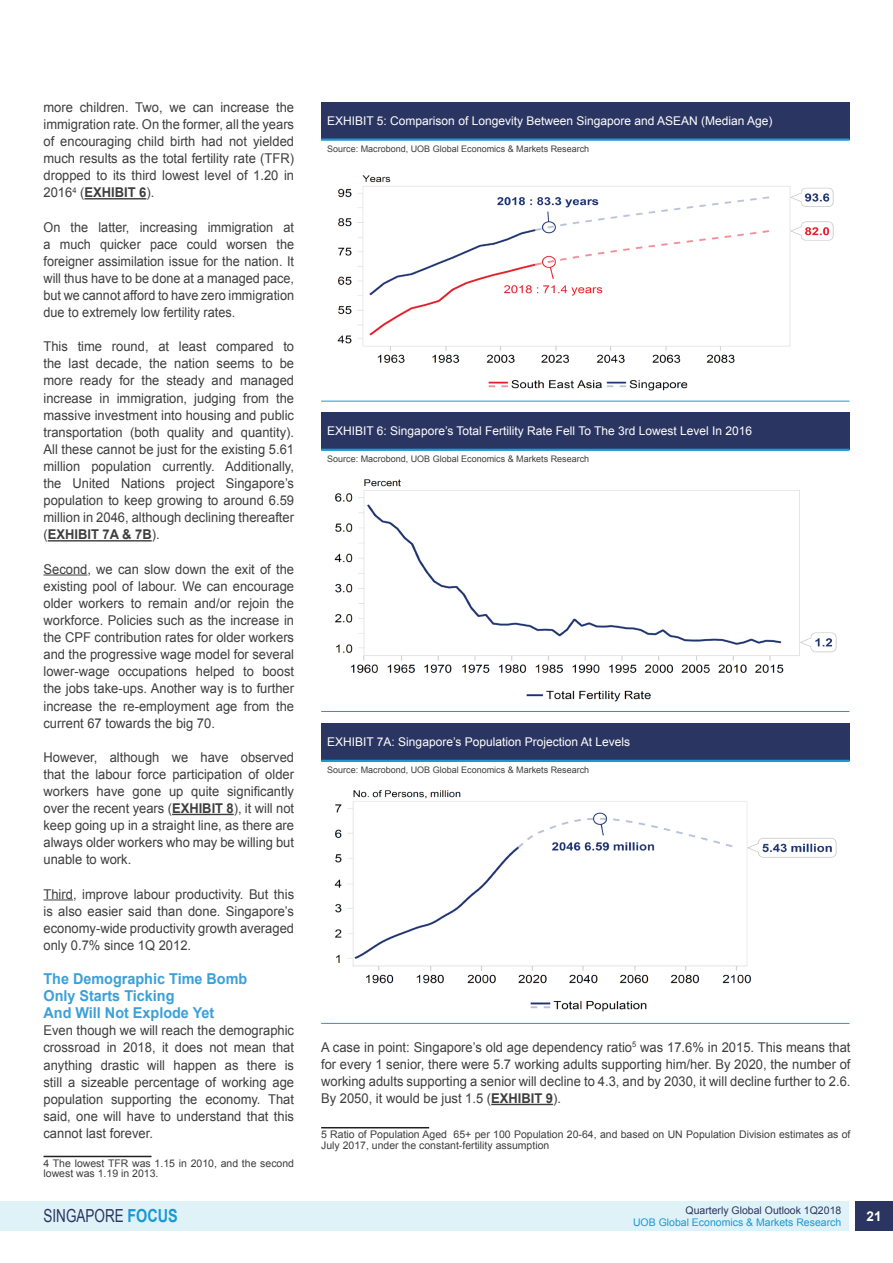
<style>
.page{position:relative;width:893px;height:1263px;background:#fff}
.page>*{position:absolute;margin:0;border:0;box-sizing:border-box;transform-origin:0 0}
.t1{font:18px "Arial";color:#2b3561;scale:.75 1}
.t2{font:700 15px/17.1px "Arial";color:#3ba0d9;scale:.96 1}
.t3{font:13.5px/17.1px "Arial";color:#3e3e3f;text-align:justify;scale:.96 1}
.t4{font:13.5px/17.1px "Arial";color:#3e3e3f;text-align:justify;scale:.94 1}
.t5{font:700 13.5px "Arial";color:#fff}
.t6{font:12px "Arial";color:#fff}
.t7{font:10.5px/10.5px "Arial";color:#3e3e3f}
.t8{font:10.5px "Arial";color:#1999d6}
.t9{font:10.5px "Arial";color:#2b3561}
.t10{font:9px "Arial";color:#3e3e3f}
.s1{font-weight:700}
.s2{font-weight:700;color:#1999d6}
</style>
<div class="page">
<div style="left:0;top:1201px;width:849px;height:30px;background:#def2f8"></div>
<div style="left:855px;top:1201px;width:38px;height:30px;background:#2b3561"></div>
<hr style="left:84px;top:198px;width:62px;height:1px;background:#3e3e3f">
<hr style="left:48px;top:540px;width:104px;height:1px;background:#3e3e3f">
<hr style="left:44px;top:574px;width:43px;height:1px;background:#3e3e3f">
<hr style="left:172px;top:814px;width:62px;height:1px;background:#3e3e3f">
<svg style="left:44px;top:899px;width:29px;height:1px"></svg>
<hr style="left:44px;top:1156px;width:108px;height:1px;background:#231f20">
<div style="left:321px;top:102px;width:528px;height:38px;background:#2b3561"></div>
<hr style="left:321px;top:138px;width:528px;height:3px;background:#1999d6">
<hr style="left:321px;top:401px;width:528px;height:1px;background:#1999d6">
<img style="left:337px;top:175px;width:497px;height:216px">
<div style="left:321px;top:412px;width:528px;height:38px;background:#2b3561"></div>
<hr style="left:321px;top:449px;width:528px;height:2px;background:#1999d6">
<hr style="left:321px;top:711px;width:528px;height:1px;background:#1999d6">
<img style="left:334px;top:479px;width:503px;height:223px">
<div style="left:321px;top:723px;width:528px;height:38px;background:#2b3561"></div>
<hr style="left:321px;top:760px;width:528px;height:2px;background:#1999d6">
<hr style="left:321px;top:1023px;width:528px;height:1px;background:#1999d6">
<img style="left:334px;top:790px;width:503px;height:222px">
<hr style="left:491px;top:1104px;width:62px;height:1px;background:#3e3e3f">
<hr style="left:321px;top:1127px;width:108px;height:1px;background:#231f20">
<p class="t3" style="left:44px;top:99px;width:263px">more children. Two, we can increase the immigration rate. On the former, all the years of encouraging child birth had not yielded much results as the total fertility rate (TFR) dropped to its third lowest level of 1.20 in 2016<sup>4</sup> (<span class="s1">EXHIBIT 6</span>).</p>
<p class="t4" style="left:44px;top:218px;width:268px">On the latter, increasing immigration at a much quicker pace could worsen the foreigner assimilation issue for the nation. It will thus have to be done at a managed pace, but we cannot afford to have zero immigration due to extremely low fertility rates.</p>
<p class="t3" style="left:44px;top:338px;width:263px">This time round, at least compared to the last decade, the nation seems to be more ready for the steady and managed increase in immigration, judging from the massive investment into housing and public transportation (both quality and quantity).<br>All these cannot be just for the existing 5.61 million population currently. Additionally, the United Nations project Singapore’s population to keep growing to around 6.59 million in 2046, although declining thereafter (<span class="s1">EXHIBIT 7A &amp; 7B</span>).</p>
<p class="t3" style="left:44px;top:560px;width:263px">Second, we can slow down the exit of the existing pool of labour. We can encourage older workers to remain and/or rejoin the workforce. Policies such as the increase in the CPF contribution rates for older workers and the progressive wage model for several lower-wage occupations helped to boost the jobs take-ups. Another way is to further increase the re-employment age from the current 67 towards the big 70.</p>
<p class="t3" style="left:44px;top:749px;width:263px">However, although we have observed that the labour force participation of older workers have gone up quite significantly over the recent years (<span class="s1">EXHIBIT 8</span>), it will not keep going up in a straight line, as there are always older workers who may be willing but unable to work.</p>
<p class="t3" style="left:44px;top:885px;width:263px">Third, improve labour productivity. But this is also easier said than done. Singapore’s economy-wide productivity growth averaged only 0.7% since 1Q 2012.</p>
<p class="t2" style="left:44px;top:971px;width:214px">The Demographic Time Bomb<br>Only Starts Ticking<br>And Will Not Explode Yet</p>
<p class="t3" style="left:44px;top:1022px;width:263px">Even though we will reach the demographic crossroad in 2018, it does not mean that anything drastic will happen as there is still a sizeable percentage of working age population supporting the economy. That said, one will have to understand that this cannot last forever.</p>
<p class="t7" style="left:44px;top:1158px;width:252px">4 The lowest TFR was 1.15 in 2010, and the second lowest was 1.19 in 2013.</p>
<h1 class="t1" style="left:44px;top:1204px;width:181px">SINGAPORE <span class="s2">FOCUS</span></h1>
<p class="t6" style="left:327px;top:113px;width:447px">EXHIBIT 5: Comparison of Longevity Between Singapore and ASEAN (Median Age)</p>
<p class="t10" style="left:327px;top:143px;width:264px">Source: Macrobond, UOB Global Economics &amp; Markets Research</p>
<p class="t6" style="left:327px;top:423px;width:427px">EXHIBIT 6: Singapore’s Total Fertility Rate Fell To The 3rd Lowest Level In 2016</p>
<p class="t10" style="left:327px;top:453px;width:264px">Source: Macrobond, UOB Global Economics &amp; Markets Research</p>
<p class="t6" style="left:327px;top:734px;width:305px">EXHIBIT 7A: Singapore’s Population Projection At Levels</p>
<p class="t10" style="left:327px;top:764px;width:264px">Source: Macrobond, UOB Global Economics &amp; Markets Research</p>
<p class="t3" style="left:321px;top:1038px;width:553px">A case in point: Singapore’s old age dependency ratio<sup>5</sup> was 17.6% in 2015. This means that for every 1 senior, there were 5.7 working adults supporting him/her. By 2020, the number of working adults supporting a senior will decline to 4.3, and by 2030, it will decline further to 2.6.<br>By 2050, it would be just 1.5 (<span class="s1">EXHIBIT 9</span>).</p>
<p class="t7" style="left:321px;top:1129px;width:531px">5 Ratio of Population Aged 65+ per 100 Population 20-64, and based on UN Population Division estimates as of<br>July 2017, under the constant-fertility assumption</p>
<p class="t9" style="left:685px;top:1203px;width:157px">Quarterly Global Outlook 1Q2018</p>
<p class="t8" style="left:633px;top:1215px;width:210px">UOB Global Economics &amp; Markets Research</p>
<p class="t5" style="left:866px;top:1207px;width:17px">21</p>
</div>
